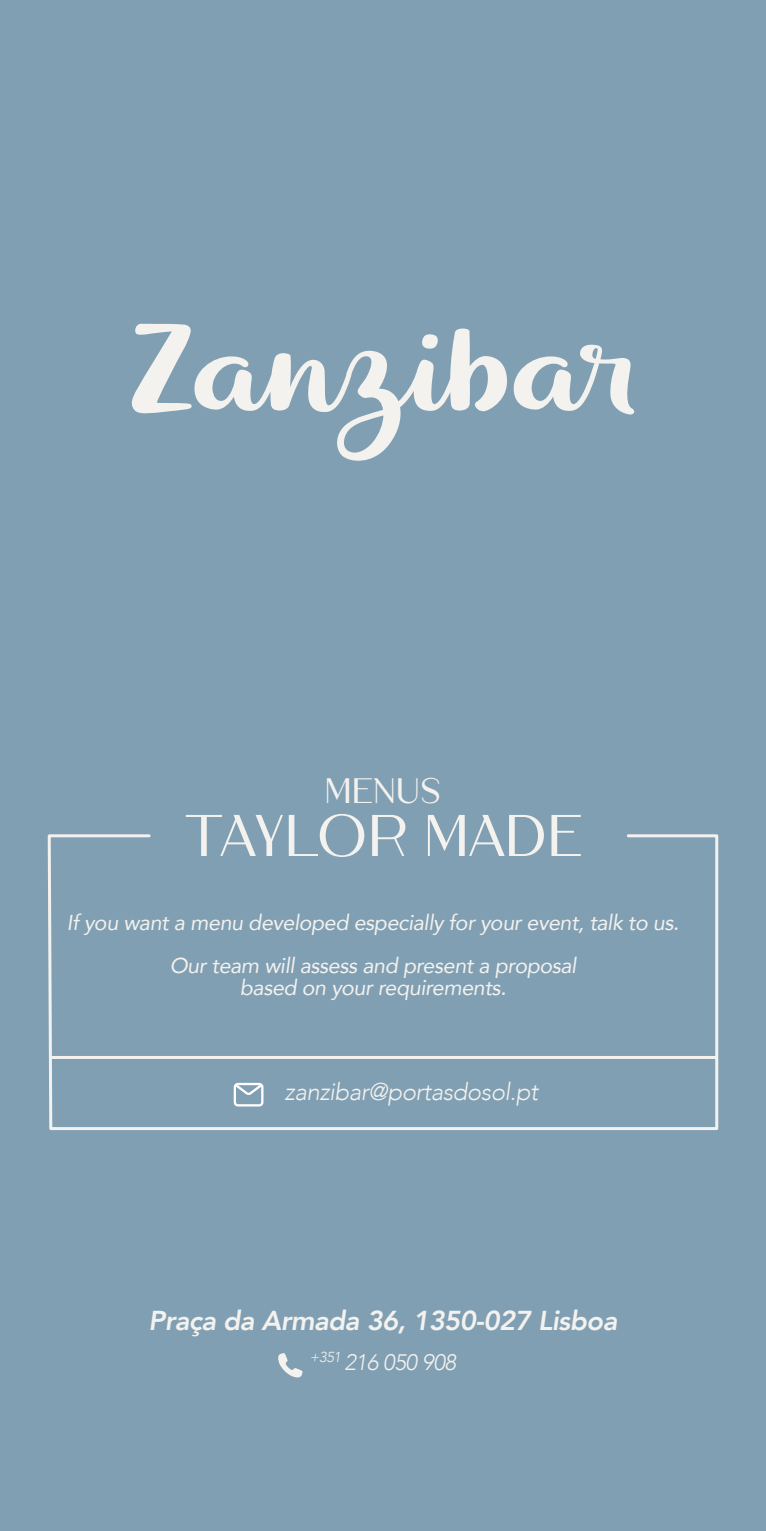
<style>
.page{position:relative;width:766px;height:1531px;background:#fff}
.page>*{position:absolute;margin:0;border:0;box-sizing:border-box;transform-origin:0 0}
.t1{font:58.65px "Cremona";color:#f3f2ee}
.t2{font:35.25px "Cremona";color:#f3f2ee}
.t3{font:italic 800 27.3px "Avenir";letter-spacing:-.02em;color:#f3f2ee}
.t4{font:italic 300 24.15px "Avenir";letter-spacing:-.02em;color:#f3f2ee}
.t5{font:italic 300 22.35px "Avenir";letter-spacing:-.02em;color:#f3f2ee}
.t6{font:italic 21.45px/43px "Avenir";letter-spacing:-.02em;color:#f3f2ee;text-align:center}
</style>
<div class="page">
<div style="left:0;top:0;width:765px;height:1531px;background:#819fb3"></div>
<svg style="left:47px;top:834px;width:672px;height:296px"></svg>
<hr style="left:50px;top:1056px;width:666px;height:3px;background:#f3f2ee">
<svg style="left:278px;top:1353px;width:24px;height:24px"></svg>
<svg style="left:131px;top:324px;width:504px;height:137px"></svg>
<h2 class="t2" style="left:324px;top:771px;width:119px">MENUS</h2>
<h1 class="t1" style="left:185px;top:803px;width:397px">TAYLOR MADE</h1>
<p class="t6" style="left:67px;top:901px;width:613px">If you want a menu developed especially for your event, talk to us.<br>Our team will assess and present a proposal</p>
<p class="t6" style="left:240px;top:965px;width:268px">based on your requirements.</p>
<p class="t4" style="left:284px;top:1077px;width:255px">zanzibar@portasdosol.pt</p>
<p class="t3" style="left:148px;top:1304px;width:470px">Praça da Armada 36, 1350-027 Lisboa</p>
<p class="t5" style="left:310px;top:1349px;width:148px"><sup>+351</sup> 216 050 908</p>
</div>
